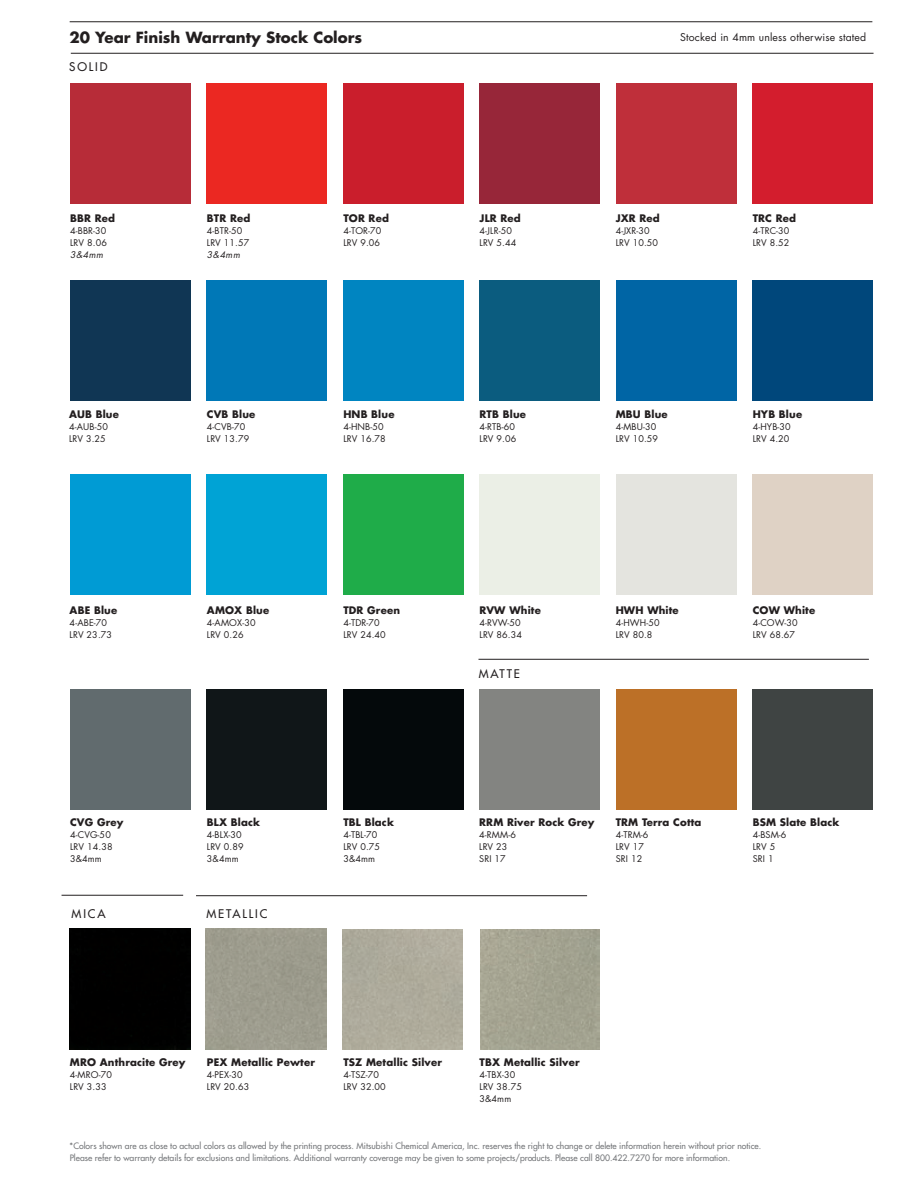
<style>
.page{position:relative;width:918px;height:1188px;background:#fff}
.page>*{position:absolute;margin:0;border:0;box-sizing:border-box;transform-origin:0 0}
.t1{font:700 15px "Futura Std";color:#231f20}
.t2{font:500 11.7px "Futura Std";letter-spacing:.16em;color:#231f20}
.t3{font:10.5px "Futura Std";letter-spacing:.015em;color:#231f20}
.t4{font:700 10.2px "Futura Std";letter-spacing:.015em;color:#231f20}
.t5{font:9px/12px "Futura Std";letter-spacing:.015em;color:#231f20}
.t6{font:italic 9px "Futura Std";letter-spacing:.05em;color:#231f20}
.t7{font:500 8.7px/11.2px "Futura Std";color:#76787b}
</style>
<div class="page">
<hr style="left:71px;top:53px;width:803px;height:1px;background:#231f20">
<hr style="left:70px;top:21px;width:802px;height:1px;background:#231f20">
<hr style="left:62px;top:895px;width:121px;height:1px;background:#231f20">
<hr style="left:196px;top:895px;width:391px;height:1px;background:#231f20">
<hr style="left:478px;top:659px;width:391px;height:1px;background:#231f20">
<div style="left:70px;top:83px;width:121px;height:121px;background:#b72c38"></div>
<div style="left:206px;top:83px;width:121px;height:121px;background:#eb2822"></div>
<div style="left:343px;top:83px;width:121px;height:121px;background:#ca1e2c"></div>
<div style="left:479px;top:83px;width:121px;height:121px;background:#972639"></div>
<div style="left:616px;top:83px;width:121px;height:121px;background:#bf2f3a"></div>
<div style="left:752px;top:83px;width:121px;height:121px;background:#d31d2d"></div>
<div style="left:70px;top:281px;width:121px;height:120px;background:#103654"></div>
<div style="left:206px;top:281px;width:121px;height:120px;background:#0078b7"></div>
<div style="left:343px;top:281px;width:121px;height:120px;background:#0085c1"></div>
<div style="left:479px;top:281px;width:121px;height:120px;background:#0b5c7f"></div>
<div style="left:616px;top:281px;width:121px;height:120px;background:#0065a5"></div>
<div style="left:752px;top:281px;width:121px;height:120px;background:#00477b"></div>
<div style="left:70px;top:474px;width:121px;height:121px;background:#009bd4"></div>
<div style="left:206px;top:474px;width:121px;height:121px;background:#00a3d5"></div>
<div style="left:343px;top:474px;width:121px;height:121px;background:#1fac49"></div>
<div style="left:479px;top:474px;width:121px;height:121px;background:#ebefe6"></div>
<div style="left:616px;top:474px;width:121px;height:121px;background:#e4e4df"></div>
<div style="left:752px;top:474px;width:121px;height:121px;background:#dfd2c5"></div>
<div style="left:70px;top:689px;width:121px;height:121px;background:#616b6e"></div>
<div style="left:206px;top:689px;width:121px;height:121px;background:#101618"></div>
<div style="left:343px;top:689px;width:121px;height:121px;background:#04090b"></div>
<div style="left:479px;top:689px;width:121px;height:121px;background:#838481"></div>
<div style="left:616px;top:689px;width:121px;height:121px;background:#bc7027"></div>
<div style="left:752px;top:689px;width:121px;height:121px;background:#3f4443"></div>
<div style="left:70px;top:929px;width:120px;height:121px;background:#000"></div>
<div style="left:206px;top:929px;width:121px;height:120px;background:#9d9c8e"></div>
<img style="left:480px;top:929px;width:119px;height:121px">
<h1 class="t1" style="left:69px;top:27px;width:294px">20 Year Finish Warranty Stock Colors</h1>
<p class="t3" style="left:680px;top:31px;width:188px">Stocked in 4mm unless otherwise stated</p>
<p class="t2" style="left:69px;top:59px;width:40px">SOLID</p>
<p class="t4" style="left:70px;top:211px;width:46px">BBR Red</p>
<p class="t5" style="left:70px;top:225px;width:38px">4-BBR-30<br>LRV 8.06</p>
<p class="t6" style="left:70px;top:249px;width:34px">3&amp;4mm</p>
<p class="t4" style="left:207px;top:211px;width:45px">BTR Red</p>
<p class="t5" style="left:207px;top:225px;width:44px">4-BTR-50<br>LRV 11.57</p>
<p class="t6" style="left:207px;top:249px;width:34px">3&amp;4mm</p>
<p class="t4" style="left:343px;top:211px;width:47px">TOR Red</p>
<p class="t5" style="left:343px;top:225px;width:40px">4-TOR-70<br>LRV 9.06</p>
<p class="t4" style="left:480px;top:211px;width:43px">JLR Red</p>
<p class="t5" style="left:480px;top:225px;width:38px">4-JLR-50<br>LRV 5.44</p>
<p class="t4" style="left:616px;top:211px;width:46px">JXR Red</p>
<p class="t5" style="left:616px;top:225px;width:44px">4-JXR-30<br>LRV 10.50</p>
<p class="t4" style="left:753px;top:211px;width:45px">TRC Red</p>
<p class="t5" style="left:753px;top:225px;width:38px">4-TRC-30<br>LRV 8.52</p>
<p class="t4" style="left:69px;top:408px;width:51px">AUB Blue</p>
<p class="t5" style="left:69px;top:421px;width:40px">4-AUB-50<br>LRV 3.25</p>
<p class="t4" style="left:207px;top:408px;width:50px">CVB Blue</p>
<p class="t5" style="left:207px;top:421px;width:44px">4-CVB-70<br>LRV 13.79</p>
<p class="t4" style="left:343px;top:408px;width:53px">HNB Blue</p>
<p class="t5" style="left:343px;top:421px;width:44px">4-HNB-50<br>LRV 16.78</p>
<p class="t4" style="left:480px;top:408px;width:48px">RTB Blue</p>
<p class="t5" style="left:480px;top:421px;width:38px">4-RTB-60<br>LRV 9.06</p>
<p class="t4" style="left:616px;top:408px;width:53px">MBU Blue</p>
<p class="t5" style="left:616px;top:421px;width:44px">4-MBU-30<br>LRV 10.59</p>
<p class="t4" style="left:753px;top:408px;width:51px">HYB Blue</p>
<p class="t5" style="left:753px;top:421px;width:40px">4-HYB-30<br>LRV 4.20</p>
<p class="t4" style="left:70px;top:603px;width:49px">ABE Blue</p>
<p class="t5" style="left:70px;top:617px;width:44px">4-ABE-70<br>LRV 23.73</p>
<p class="t4" style="left:207px;top:603px;width:64px">AMOX Blue</p>
<p class="t5" style="left:207px;top:617px;width:50px">4-AMOX-30<br>LRV 0.26</p>
<p class="t4" style="left:343px;top:603px;width:58px">TDR Green</p>
<p class="t5" style="left:343px;top:617px;width:44px">4-TDR-70<br>LRV 24.40</p>
<p class="t4" style="left:480px;top:603px;width:63px">RVW White</p>
<p class="t5" style="left:480px;top:617px;width:44px">4-RVW-50<br>LRV 86.34</p>
<p class="t4" style="left:616px;top:603px;width:65px">HWH White</p>
<p class="t5" style="left:616px;top:617px;width:45px">4-HWH-50<br>LRV 80.8</p>
<p class="t4" style="left:753px;top:603px;width:64px">COW White</p>
<p class="t5" style="left:753px;top:617px;width:47px">4-COW-30<br>LRV 68.67</p>
<p class="t2" style="left:479px;top:667px;width:43px">MATTE</p>
<p class="t4" style="left:70px;top:815px;width:55px">CVG Grey</p>
<p class="t5" style="left:70px;top:829px;width:44px">4-CVG-50<br>LRV 14.38<br>3&amp;4mm</p>
<p class="t4" style="left:207px;top:815px;width:55px">BLX Black</p>
<p class="t5" style="left:207px;top:829px;width:38px">4-BLX-30<br>LRV 0.89<br>3&amp;4mm</p>
<p class="t4" style="left:343px;top:815px;width:52px">TBL Black</p>
<p class="t5" style="left:343px;top:829px;width:38px">4-TBL-70<br>LRV 0.75<br>3&amp;4mm</p>
<p class="t4" style="left:479px;top:815px;width:117px">RRM River Rock Grey</p>
<p class="t5" style="left:479px;top:829px;width:38px">4-RMM-6<br>LRV 23<br>SRI 17</p>
<p class="t4" style="left:616px;top:815px;width:87px">TRM Terra Cotta</p>
<p class="t5" style="left:616px;top:829px;width:34px">4-TRM-6<br>LRV 17<br>SRI 12</p>
<p class="t4" style="left:753px;top:815px;width:88px">BSM Slate Black</p>
<p class="t5" style="left:753px;top:829px;width:35px">4-BSM-6<br>LRV 5<br>SRI 1</p>
<p class="t2" style="left:72px;top:907px;width:36px">MICA</p>
<p class="t2" style="left:207px;top:907px;width:62px">METALLIC</p>
<p class="t4" style="left:70px;top:1056px;width:117px">MRO Anthracite Grey</p>
<p class="t5" style="left:70px;top:1069px;width:44px">4-MRO-70<br>LRV 3.33</p>
<p class="t4" style="left:207px;top:1056px;width:110px">PEX Metallic Pewter</p>
<p class="t5" style="left:207px;top:1069px;width:44px">4-PEX-30<br>LRV 20.63</p>
<p class="t4" style="left:343px;top:1056px;width:100px">TSZ Metallic Silver</p>
<p class="t5" style="left:343px;top:1069px;width:44px">4-TSZ-70<br>LRV 32.00</p>
<p class="t4" style="left:480px;top:1056px;width:102px">TBX Metallic Silver</p>
<p class="t5" style="left:480px;top:1069px;width:44px">4-TBX-30<br>LRV 38.75<br>3&amp;4mm</p>
<p class="t7" style="left:70px;top:1141px;width:693px">*Colors shown are as close to actual colors as allowed by the printing process. Mitsubishi Chemical America, Inc. reserves the right to change or delete information herein without prior notice.<br>Please refer to warranty details for exclusions and limitations. Additional warranty coverage may be given to some projects/products. Please call 800.422.7270 for more information.</p>
</div>
